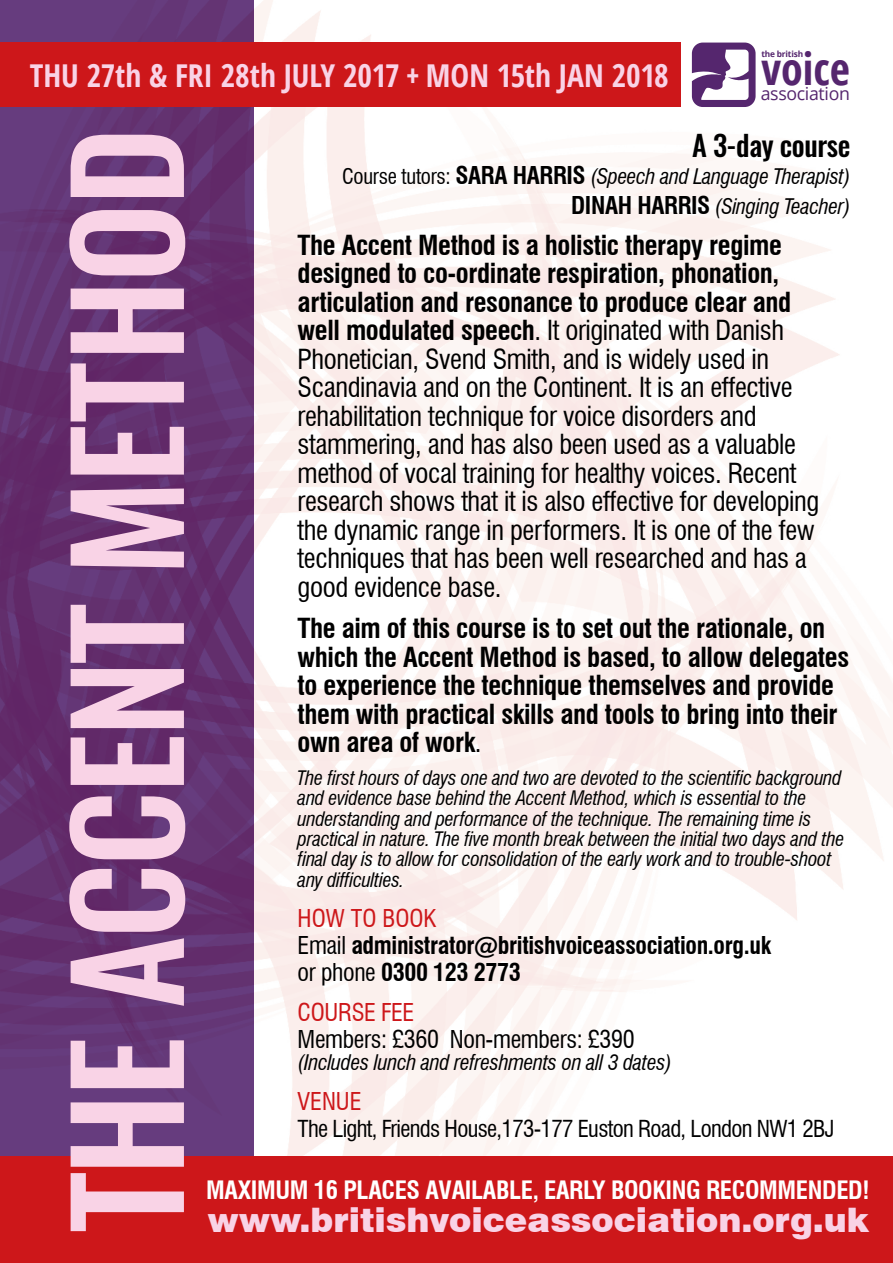
<style>
.page{position:relative;width:893px;height:1263px;background:#fff}
.page>*{position:absolute;margin:0;border:0;box-sizing:border-box;transform-origin:0 0}
.t1{font:500 139.95px "Oswald";letter-spacing:-.02em;color:#f9d3e6}
.t2{font:700 condensed 44.4px "Open Sans";color:#55266e}
.t3{font:900 33.75px "Swiss 721 BT";color:#f9d3e6}
.t4{font:700 condensed 31.5px "Open Sans";letter-spacing:-.005em;color:#f9d3e6}
.t5{font:500 28.5px "Oswald";letter-spacing:-.015em;color:#000}
.t6{font:condensed 27px/28.5px "Swiss 721 BT";letter-spacing:-.015em;color:#000}
.t7{font:700 condensed 27px/28.5px "Swiss 721 BT";letter-spacing:-.015em;color:#000}
.t8{font:700 condensed 24.75px "Swiss 721 BT";letter-spacing:-.015em;color:#fff}
.t9{font:700 condensed 24px/27px "Swiss 721 BT";letter-spacing:-.015em;color:#000}
.t10{font:condensed 24px/27px "Swiss 721 BT";letter-spacing:-.015em;color:#000}
.t11{font:condensed 24px "Swiss 721 BT";color:#cd171a}
.t12{font:condensed 22.8px "Swiss 721 BT";letter-spacing:-.03em;color:#000}
.t13{font:italic condensed 21px/30px "Swiss 721 BT";letter-spacing:-.015em;color:#000;text-align:right}
.t14{font:italic condensed 19.5px/20.4px "Swiss 721 BT";letter-spacing:-.015em;color:#000}
.t15{font:18px "Open Sans";letter-spacing:-.02em;color:#55266e}
.t16{font:700 8.4px "Open Sans";letter-spacing:-.02em;color:#55266e}
.s1{font-style:normal}
.s2{font-weight:700;font-style:normal;font-size:24px}
.s3{font-weight:700}
.s4{font-weight:400}
.s5{font-weight:400;color:#cd171a}
.s6{color:#cd171a}
</style>
<div class="page">
<img style="left:0;top:0;width:893px;height:1157px">
<div style="left:0;top:1157px;width:893px;height:106px;background:#cd171a"></div>
<svg style="left:692px;top:43px;width:64px;height:64px"></svg>
<div style="left:0;top:43px;width:680px;height:64px;background:#cd171a"></div>
<p class="t4" style="left:30px;top:53px;width:641px">THU 27th &amp; FRI 28th JULY 2017 + MON 15th JAN 2018</p>
<p class="t16" style="left:761px;top:48px;width:43px">the british</p>
<p class="t15" style="left:761px;top:81px;width:91px">association</p>
<p class="t2" style="left:761px;top:38px;width:90px">voice</p>
<p class="t1" style="left:29px;top:1232px;width:1105px;rotate:-90deg">THE ACCENT METHOD</p>
<p class="t5" style="left:692px;top:125px;width:160px">A 3-day course</p>
<p class="t13" style="left:342px;top:161px;width:510px"><span class="s1">Course tutors:</span> <span class="s2">SARA HARRIS</span> (Speech and Language Therapist)<br><span class="s2">DINAH HARRIS</span> (Singing Teacher)</p>
<p class="t6" style="left:298px;top:231px;width:523px"><span class="s3">The Accent Method is a holistic therapy regime designed to co-ordinate respiration, phonation, articulation and resonance to produce clear and well modulated speech</span>. It originated with Danish Phonetician, Svend Smith, and is widely used in Scandinavia and on the Continent. It is an effective rehabilitation technique for voice disorders and stammering, and has also been used as a valuable method of vocal training for healthy voices. Recent research shows that it is also effective for developing the dynamic range in performers. It is one of the few techniques that has been well researched and has a good evidence base.</p>
<p class="t7" style="left:298px;top:614px;width:553px">The aim of this course is to set out the rationale, on which the Accent Method is based, to allow delegates to experience the technique themselves and provide them with practical skills and tools to bring into their own area of work<span class="s4">.</span></p>
<p class="t14" style="left:298px;top:768px;width:548px">The first hours of days one and two are devoted to the scientific background and evidence base behind the Accent Method, which is essential to the understanding and performance of the technique. The remaining time is practical in nature. The five month break between the initial two days and the final day is to allow for consolidation of the early work and to trouble-shoot any difficulties.</p>
<p class="t9" style="left:298px;top:905px;width:475px"><span class="s5">HOW TO BOOK<br></span><span class="s4">Email</span> administrator@britishvoiceassociation.org.uk <span class="s4">or phone</span> 0300 123 2773</p>
<p class="t10" style="left:298px;top:998px;width:339px"><span class="s6">COURSE FEE<br></span>Members: £360 Non-members: £390</p>
<p class="t13" style="left:298px;top:1047px;width:376px">(Includes lunch and refreshments on all 3 dates)</p>
<p class="t11" style="left:298px;top:1087px;width:65px">VENUE</p>
<p class="t12" style="left:298px;top:1115px;width:538px">The Light, Friends House,173-177 Euston Road, London NW1 2BJ</p>
<p class="t8" style="left:206px;top:1175px;width:665px">MAXIMUM 16 PLACES AVAILABLE, EARLY BOOKING RECOMMENDED!</p>
<p class="t3" style="left:207px;top:1199px;width:664px">www.britishvoiceassociation.org.uk</p>
</div>
